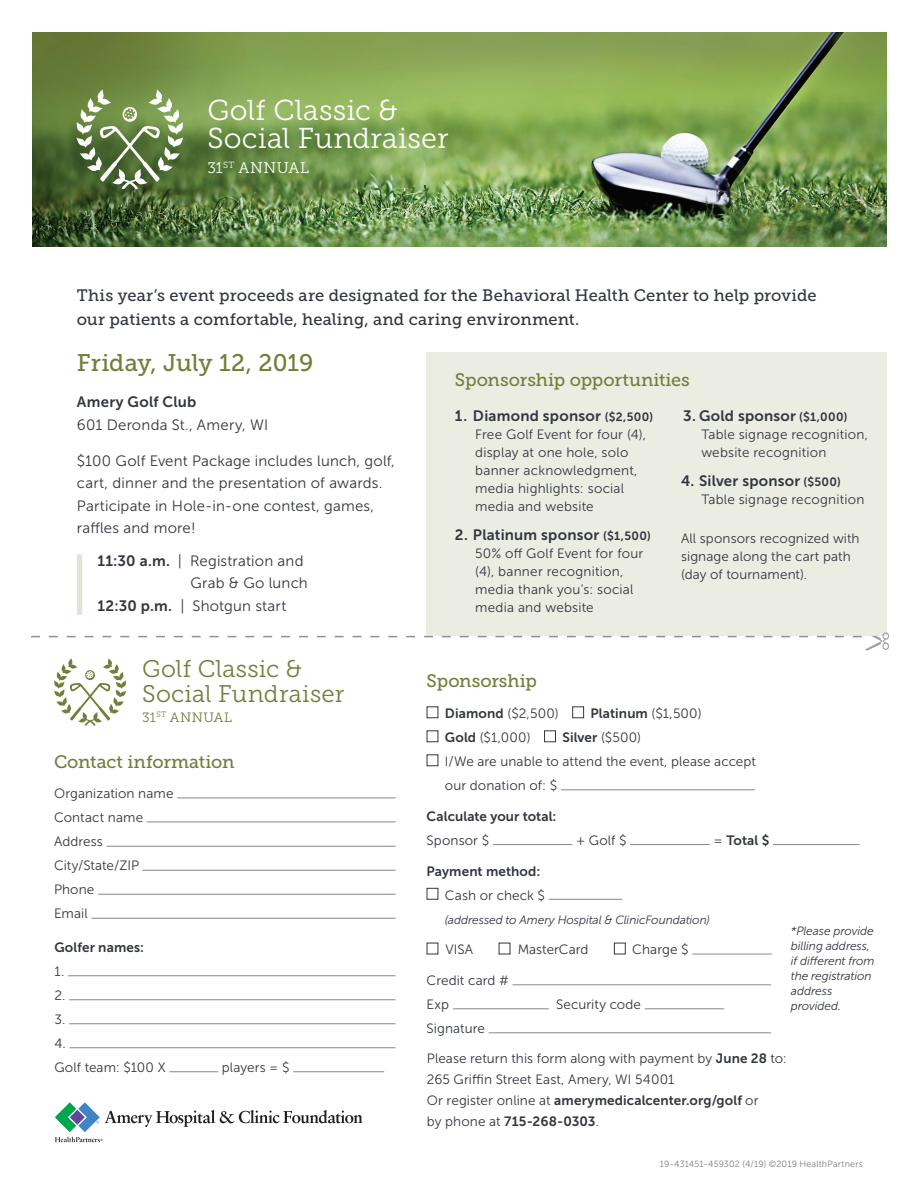
<style>
.page{position:relative;width:918px;height:1188px;background:#fff}
.page>*{position:absolute;margin:0;border:0;box-sizing:border-box;transform-origin:0 0}
.t1{font:28.65px/28.7px "Museo Slab 300";letter-spacing:.01em;color:#fff}
.t2{font:24px/25.5px "Museo Slab 300";letter-spacing:.01em;color:#727e3a}
.t3{font:24px "Museo Slab 500";letter-spacing:-.005em;color:#727e3a}
.t4{font:18px "Museo Slab 500";color:#727e3a}
.t5{font:16.5px/24px "Museo Slab 500";letter-spacing:.005em;color:#323640}
.t6{font:15.45px "Museo Slab 300";letter-spacing:.03em;color:#fff}
.t7{font:15px/22.5px "Museo Sans 300";letter-spacing:.015em;color:#323640}
.t8{font:15px "Museo Sans 700";letter-spacing:.015em;color:#323640}
.t9{font:13.5px/18px "Museo Sans 300";letter-spacing:.01em;color:#323640}
.t10{font:13.5px/21px "Museo Sans 700";letter-spacing:.01em;color:#323640}
.t11{font:13.5px "Museo Slab 300";letter-spacing:.035em;color:#727e3a}
.t12{font:italic 12px/15px "Museo Sans 300";letter-spacing:-.01em;color:#323640}
.t13{font:9px "Museo Sans 300";letter-spacing:.02em;color:#787d83}
.s1{font-family:"Museo Sans 700"}
.s2{font-size:12px}
.s3{font-family:"Museo Sans 300"}
</style>
<div class="page">
<img style="left:32px;top:32px;width:855px;height:214px">
<svg style="left:55px;top:1102px;width:307px;height:40px"></svg>
<svg style="left:76px;top:89px;width:107px;height:100px"></svg>
<div style="left:427px;top:352px;width:460px;height:284px;background:#ecede2"></div>
<div style="left:77px;top:554px;width:5px;height:61px;background:#e3e3d5"></div>
<hr style="left:177px;top:798px;width:219px;height:1px;background:#858891">
<hr style="left:147px;top:822px;width:249px;height:1px;background:#858891">
<hr style="left:107px;top:846px;width:289px;height:1px;background:#858891">
<hr style="left:142px;top:870px;width:254px;height:1px;background:#858891">
<hr style="left:98px;top:894px;width:298px;height:1px;background:#858891">
<hr style="left:91px;top:918px;width:305px;height:1px;background:#858891">
<svg style="left:54px;top:658px;width:72px;height:68px"></svg>
<div style="left:427px;top:706px;width:11px;height:12px;border:1px solid #323640"></div>
<div style="left:572px;top:706px;width:12px;height:12px;border:1px solid #323640"></div>
<div style="left:427px;top:730px;width:11px;height:12px;border:1px solid #323640"></div>
<div style="left:544px;top:730px;width:12px;height:12px;border:1px solid #323640"></div>
<div style="left:427px;top:754px;width:11px;height:12px;border:1px solid #323640"></div>
<hr style="left:561px;top:789px;width:194px;height:1px;background:#858891">
<hr style="left:493px;top:844px;width:79px;height:1px;background:#858891">
<hr style="left:630px;top:844px;width:80px;height:1px;background:#858891">
<hr style="left:773px;top:844px;width:87px;height:1px;background:#858891">
<div style="left:427px;top:888px;width:11px;height:12px;border:1px solid #323640"></div>
<hr style="left:549px;top:899px;width:73px;height:1px;background:#858891">
<div style="left:614px;top:943px;width:12px;height:11px;border:1px solid #323640"></div>
<hr style="left:692px;top:954px;width:80px;height:1px;background:#858891">
<hr style="left:513px;top:984px;width:258px;height:1px;background:#858891">
<hr style="left:453px;top:1008px;width:96px;height:1px;background:#858891">
<hr style="left:645px;top:1008px;width:79px;height:1px;background:#858891">
<hr style="left:489px;top:1032px;width:282px;height:1px;background:#858891">
<hr style="left:68px;top:975px;width:328px;height:1px;background:#858891">
<hr style="left:69px;top:999px;width:327px;height:1px;background:#858891">
<hr style="left:69px;top:1023px;width:327px;height:1px;background:#858891">
<hr style="left:70px;top:1047px;width:326px;height:1px;background:#858891">
<hr style="left:169px;top:1071px;width:49px;height:1px;background:#858891">
<hr style="left:293px;top:1071px;width:91px;height:1px;background:#858891">
<svg style="left:31px;top:632px;width:858px;height:19px"></svg>
<p class="t1" style="left:207px;top:96px;width:243px">Golf Classic &amp;<br>Social Fundraiser</p>
<p class="t6" style="left:207px;top:159px;width:103px">31<sup>ST</sup> ANNUAL</p>
<p class="t5" style="left:77px;top:283px;width:742px">This year’s event proceeds are designated for the Behavioral Health Center to help provide our patients a comfortable, healing, and caring environment.</p>
<p class="t3" style="left:77px;top:350px;width:238px">Friday, July 12, 2019</p>
<p class="t7" style="left:77px;top:391px;width:193px"><span class="s1">Amery Golf Club<br></span>601 Deronda St., Amery, WI</p>
<p class="t7" style="left:77px;top:450px;width:320px">$100 Golf Event Package includes lunch, golf, cart, dinner and the presentation of awards.<br>Participate in Hole-in-one contest, games, raffles and more!</p>
<p class="t7" style="left:97px;top:549px;width:212px;text-align:right"><span class="s1">11:30 a.m.</span> | Registration and<br>Grab &amp; Go lunch</p>
<p class="t7" style="left:97px;top:594px;width:191px"><span class="s1">12:30 p.m.</span> | Shotgun start</p>
<p class="t2" style="left:142px;top:656px;width:203px">Golf Classic &amp;<br>Social Fundraiser</p>
<p class="t11" style="left:142px;top:710px;width:91px">31<sup>ST</sup> ANNUAL</p>
<p class="t4" style="left:54px;top:751px;width:182px">Contact information</p>
<p class="t9" style="left:54px;top:785px;width:121px">Organization name</p>
<p class="t9" style="left:54px;top:809px;width:91px">Contact name</p>
<p class="t9" style="left:54px;top:833px;width:50px">Address</p>
<p class="t9" style="left:54px;top:854px;width:87px;line-height:24px">City/State/ZIP<br>Phone</p>
<p class="t9" style="left:54px;top:905px;width:35px">Email</p>
<p class="t10" style="left:54px;top:937px;width:91px">Golfer names:</p>
<p class="t9" style="left:54px;top:963px;width:12px">1.</p>
<p class="t9" style="left:54px;top:987px;width:13px">2.</p>
<p class="t9" style="left:54px;top:1011px;width:13px">3.</p>
<p class="t9" style="left:54px;top:1035px;width:13px">4.</p>
<p class="t9" style="left:54px;top:1059px;width:113px">Golf team: $100 X</p>
<p class="t9" style="left:222px;top:1059px;width:69px">players = $</p>
<p class="t4" style="left:455px;top:370px;width:236px">Sponsorship opportunities</p>
<p class="t8" style="left:455px;top:407px;width:200px">1. Diamond sponsor <span class="s2">($2,500)</span></p>
<p class="t9" style="left:475px;top:425px;width:172px">Free Golf Event for four (4), display at one hole, solo banner acknowledgment, media highlights: social media and website</p>
<p class="t8" style="left:455px;top:527px;width:197px">2. Platinum sponsor <span class="s2">($1,500)</span></p>
<p class="t9" style="left:475px;top:545px;width:170px">50% off Golf Event for four (4), banner recognition, media thank you’s: social media and website</p>
<p class="t8" style="left:683px;top:407px;width:166px">3. Gold sponsor <span class="s2">($1,000)</span></p>
<p class="t9" style="left:701px;top:425px;width:168px">Table signage recognition, website recognition</p>
<p class="t8" style="left:681px;top:473px;width:161px">4. Silver sponsor <span class="s2">($500)</span></p>
<p class="t9" style="left:701px;top:491px;width:165px">Table signage recognition</p>
<p class="t9" style="left:681px;top:529px;width:180px">All sponsors recognized with signage along the cart path (day of tournament).</p>
<p class="t4" style="left:427px;top:671px;width:112px">Sponsorship</p>
<p class="t9" style="left:445px;top:705px;width:115px"><span class="s1">Diamond</span> ($2,500)</p>
<p class="t10" style="left:591px;top:703px;width:113px">Platinum <span class="s3">($1,500)</span></p>
<p class="t9" style="left:445px;top:729px;width:87px"><span class="s1">Gold</span> ($1,000)</p>
<p class="t10" style="left:562px;top:727px;width:80px">Silver <span class="s3">($500)</span></p>
<p class="t9" style="left:445px;top:750px;width:313px;line-height:24px">I/We are unable to attend the event, please accept our donation of: $</p>
<p class="t10" style="left:427px;top:806px;width:131px">Calculate your total:</p>
<p class="t9" style="left:427px;top:831px;width:64px">Sponsor $</p>
<p class="t9" style="left:576px;top:831px;width:52px">+ Golf $</p>
<p class="t10" style="left:713px;top:830px;width:57px"><span class="s3">=</span> Total $</p>
<p class="t10" style="left:427px;top:860px;width:115px">Payment method:</p>
<p class="t9" style="left:445px;top:886px;width:102px">Cash or check $</p>
<p class="t12" style="left:445px;top:912px;width:267px">(addressed to Amery Hospital &amp; ClinicFoundation)</p>
<p class="t9" style="left:446px;top:941px;width:29px">VISA</p>
<p class="t9" style="left:518px;top:941px;width:72px">MasterCard</p>
<p class="t9" style="left:632px;top:941px;width:58px">Charge $</p>
<p class="t9" style="left:427px;top:972px;width:84px">Credit card #</p>
<p class="t9" style="left:427px;top:996px;width:24px">Exp</p>
<p class="t9" style="left:556px;top:996px;width:87px">Security code</p>
<p class="t9" style="left:427px;top:1020px;width:60px">Signature</p>
<p class="t12" style="left:791px;top:924px;width:85px">*Please provide billing address, if different from the registration address provided.</p>
<p class="t9" style="left:427px;top:1049px;width:361px">Please return this form along with payment by <span class="s1">June 28</span> to:</p>
<p class="t9" style="left:427px;top:1070px;width:249px">265 Griffin Street East, Amery, WI 54001</p>
<p class="t10" style="left:427px;top:1090px;width:333px"><span class="s3">Or register online at</span> amerymedicalcenter.org/golf <span class="s3">or by phone at</span> 715-268-0303<span class="s3">.</span></p>
<p class="t13" style="left:660px;top:1159px;width:205px">19-431451-459302 (4/19) ©2019 HealthPartners</p>
</div>
